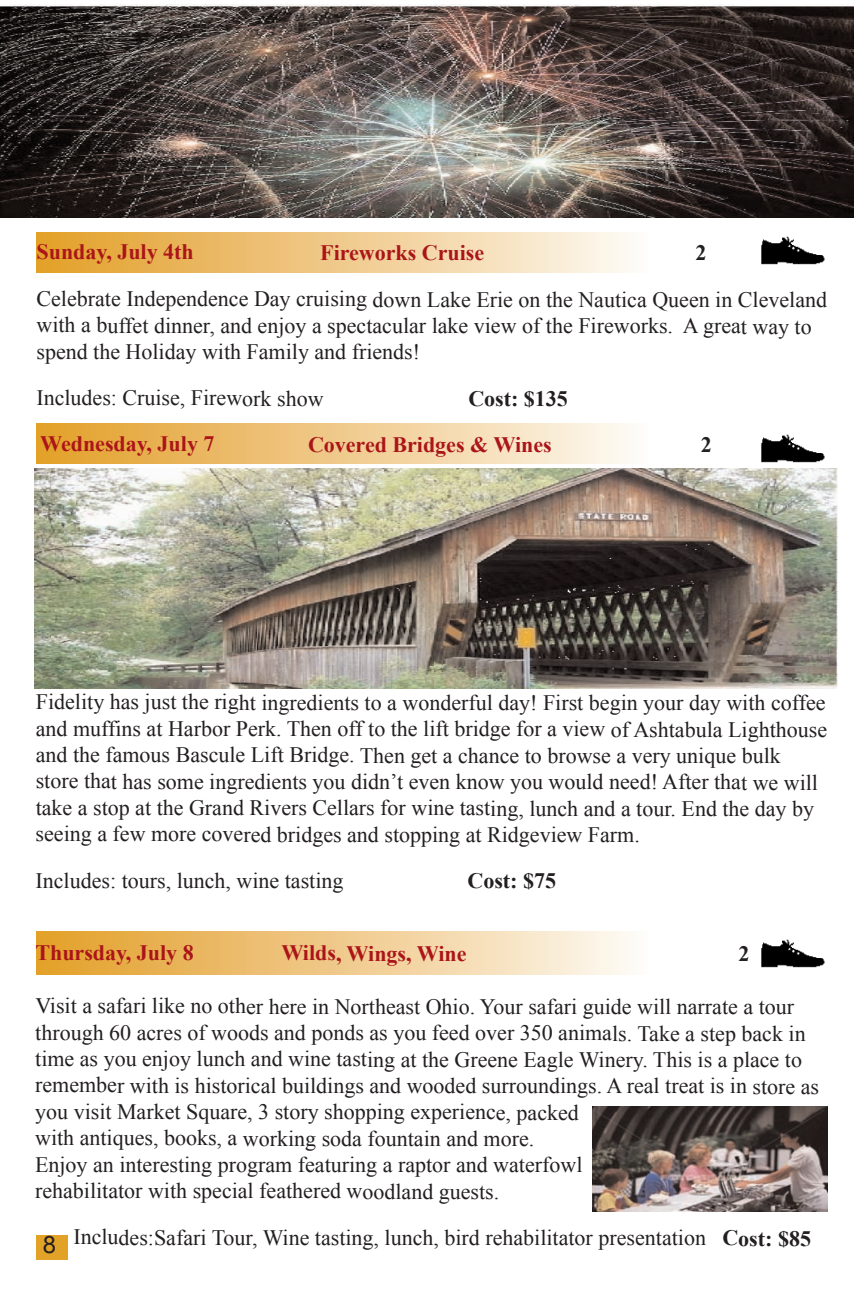
<style>
.page{position:relative;width:864px;height:1296px;background:#fff}
.page>*{position:absolute;margin:0;border:0;box-sizing:border-box;transform-origin:0 0}
.t1{font:24px "Arial";color:#231f20}
.t2{font:22px/26.4px "Times New Roman";color:#231f20}
.t3{font:700 22px "Times New Roman";color:#ab1519}
.t4{font:700 22px "Times New Roman";color:#231f20}
.s1{font-weight:700}
</style>
<div class="page">
<div style="left:36px;top:931px;width:612px;height:44px;background:linear-gradient(to right,#e29e27,#fefaf6)"></div>
<div style="left:36px;top:423px;width:612px;height:40px;background:linear-gradient(to right,#e29e27,#fefaf6)"></div>
<div style="left:36px;top:232px;width:612px;height:41px;background:linear-gradient(to right,#e29e27,#fefaf6)"></div>
<img style="left:0;top:4px;width:854px;height:214px">
<img style="left:34px;top:468px;width:803px;height:220px">
<img style="left:761px;top:939px;width:64px;height:29px">
<img style="left:761px;top:434px;width:64px;height:29px">
<img style="left:761px;top:236px;width:64px;height:29px">
<div style="left:36px;top:1236px;width:32px;height:24px;background:#e2a127"></div>
<img style="left:592px;top:1107px;width:236px;height:105px">
<p class="t3" style="left:37px;top:240px;width:159px">Sunday, July 4th</p>
<p class="t3" style="left:320px;top:240px;width:165px">Fireworks Cruise</p>
<p class="t4" style="left:696px;top:241px;width:13px">2</p>
<p class="t2" style="left:36px;top:286px;width:792px">Celebrate Independence Day cruising down Lake Erie on the Nautica Queen in Cleveland with a buffet dinner, and enjoy a spectacular lake view of the Fireworks. A great way to spend the Holiday with Family and friends!</p>
<p class="t2" style="left:36px;top:385px;width:289px">Includes: Cruise, Firework show</p>
<p class="t4" style="left:468px;top:386px;width:101px">Cost: $135</p>
<p class="t3" style="left:40px;top:432px;width:176px">Wednesday, July 7</p>
<p class="t3" style="left:308px;top:432px;width:245px">Covered Bridges &amp; Wines</p>
<p class="t4" style="left:701px;top:433px;width:13px">2</p>
<p class="t2" style="left:36px;top:689px;width:793px">Fidelity has just the right ingredients to a wonderful day! First begin your day with coffee and muffins at Harbor Perk. Then off to the lift bridge for a view of Ashtabula Lighthouse and the famous Bascule Lift Bridge. Then get a chance to browse a very unique bulk store that has some ingredients you didn’t even know you would need! After that we will take a stop at the Grand Rivers Cellars for wine tasting, lunch and a tour. End the day by seeing a few more covered bridges and stopping at Ridgeview Farm.</p>
<p class="t2" style="left:36px;top:867px;width:310px">Includes: tours, lunch, wine tasting</p>
<p class="t4" style="left:468px;top:869px;width:90px">Cost: $75</p>
<p class="t3" style="left:35px;top:941px;width:160px">Thursday, July 8</p>
<p class="t3" style="left:281px;top:941px;width:187px">Wilds, Wings, Wine</p>
<p class="t4" style="left:738px;top:942px;width:13px">2</p>
<p class="t2" style="left:35px;top:993px;width:786px">Visit a safari like no other here in Northeast Ohio. Your safari guide will narrate a tour through 60 acres of woods and ponds as you feed over 350 animals. Take a step back in time as you enjoy lunch and wine tasting at the Greene Eagle Winery. This is a place to remember with is historical buildings and wooded surroundings. A real treat is in store as you visit Market Square, 3 story shopping experience, packed<br>with antiques, books, a working soda fountain and more.<br>Enjoy an interesting program featuring a raptor and waterfowl<br>rehabilitator with special feathered woodland guests.</p>
<p class="t2" style="left:73px;top:1224px;width:739px">Includes:Safari Tour, Wine tasting, lunch, bird rehabilitator presentation <span class="s1">Cost: $85</span></p>
<p class="t1" style="left:43px;top:1231px;width:15px">8</p>
</div>
